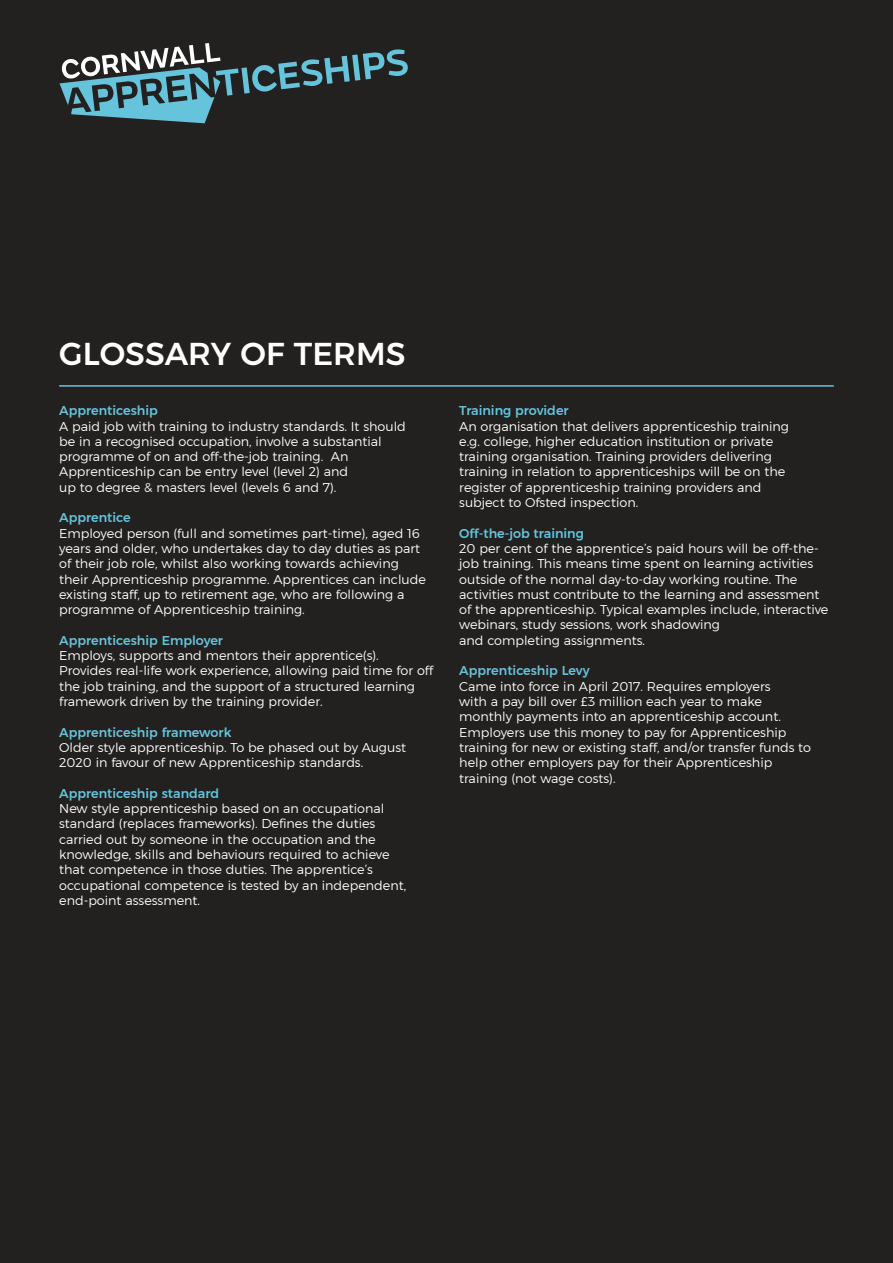
<style>
.page{position:relative;width:893px;height:1263px;background:#fff}
.page>*{position:absolute;margin:0;border:0;box-sizing:border-box;transform-origin:0 0}
.t1{font:500 31.5px "Montserrat";color:#fff}
.t2{font:300 12.75px/15.3px "Montserrat";color:#fff}
.t3{font:500 12.75px "Montserrat";color:#65c4db}
</style>
<div class="page">
<svg style="left:892px;top:0;width:1px;height:178px"></svg>
<div style="left:0;top:0;width:892px;height:1263px;background:#232120"></div>
<hr style="left:59px;top:385px;width:775px;height:2px;background:#65c4db">
<svg style="left:59px;top:43px;width:349px;height:80px"></svg>
<h1 class="t1" style="left:59px;top:330px;width:348px">GLOSSARY OF TERMS</h1>
<p class="t3" style="left:59px;top:401px;width:100px">Apprenticeship</p>
<p class="t2" style="left:59px;top:418px;width:348px">A paid job with training to industry standards. It should be in a recognised occupation, involve a substantial programme of on and off-the-job training. An Apprenticeship can be entry level (level 2) and<br>up to degree &amp; masters level (levels 6 and 7).</p>
<p class="t3" style="left:59px;top:508px;width:73px">Apprentice</p>
<p class="t2" style="left:59px;top:525px;width:368px">Employed person (full and sometimes part-time), aged 16 years and older, who undertakes day to day duties as part of their job role, whilst also working towards achieving their Apprenticeship programme. Apprentices can include existing staff, up to retirement age, who are following a programme of Apprenticeship training.</p>
<p class="t3" style="left:59px;top:630px;width:165px">Apprenticeship Employer</p>
<p class="t2" style="left:59px;top:648px;width:376px">Employs, supports and mentors their apprentice(s).<br>Provides real-life work experience, allowing paid time for off the job training, and the support of a structured learning framework driven by the training provider.</p>
<p class="t3" style="left:59px;top:722px;width:174px">Apprenticeship framework</p>
<p class="t2" style="left:59px;top:739px;width:348px">Older style apprenticeship. To be phased out by August<br>2020 in favour of new Apprenticeship standards.</p>
<p class="t3" style="left:59px;top:783px;width:162px">Apprenticeship standard</p>
<p class="t2" style="left:59px;top:801px;width:349px">New style apprenticeship based on an occupational standard (replaces frameworks). Defines the duties carried out by someone in the occupation and the knowledge, skills and behaviours required to achieve that competence in those duties. The apprentice’s occupational competence is tested by an independent, end-point assessment.</p>
<p class="t3" style="left:459px;top:401px;width:111px">Training provider</p>
<p class="t2" style="left:459px;top:418px;width:331px">An organisation that delivers apprenticeship training e.g. college, higher education institution or private training organisation. Training providers delivering training in relation to apprenticeships will be on the register of apprenticeship training providers and subject to Ofsted inspection.</p>
<p class="t3" style="left:459px;top:523px;width:126px">Off-the-job training</p>
<p class="t2" style="left:459px;top:541px;width:371px">20 per cent of the apprentice’s paid hours will be off-the&shy;job training. This means time spent on learning activities outside of the normal day-to-day working routine. The activities must contribute to the learning and assessment of the apprenticeship. Typical examples include, interactive webinars, study sessions, work shadowing<br>and completing assignments.</p>
<p class="t3" style="left:459px;top:661px;width:132px">Apprenticeship Levy</p>
<p class="t2" style="left:459px;top:678px;width:353px">Came into force in April 2017. Requires employers<br>with a pay bill over £3 million each year to make monthly payments into an apprenticeship account.<br>Employers use this money to pay for Apprenticeship training for new or existing staff, and/or transfer funds to help other employers pay for their Apprenticeship training (not wage costs).</p>
</div>
